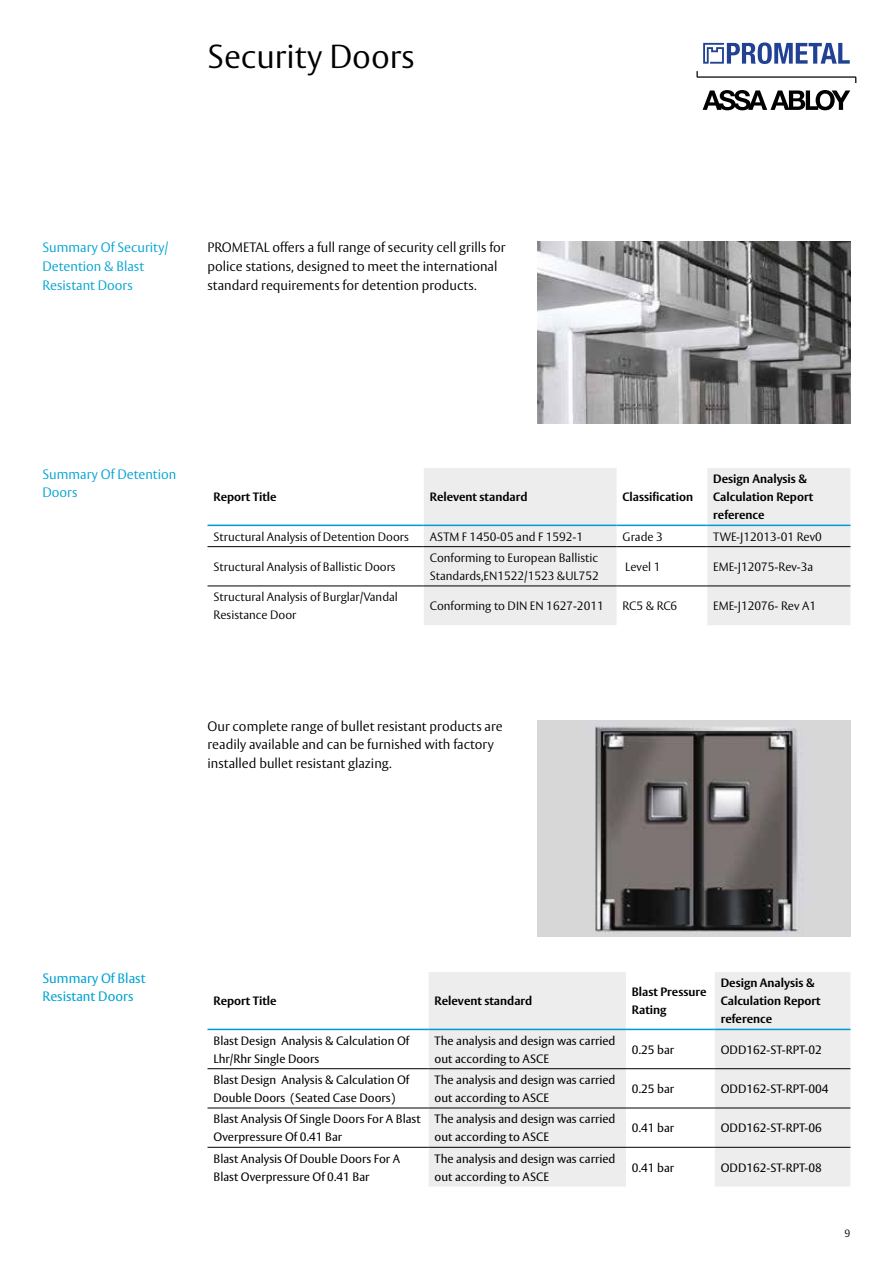
<style>
.page{position:relative;width:893px;height:1263px;background:#fff}
.page>*{position:absolute;margin:0;border:0;box-sizing:border-box;transform-origin:0 0}
.t1{font:300 33px "ASSA Vesta";color:#000}
.t2{font:300 13.5px/18.8px "ASSA Vesta";color:#000}
.t3{font:300 13.5px/18.8px "ASSA Vesta";color:#00a3d2}
.t4{font:13.5px/18.8px "ASSA Vesta";color:#00a3d2}
.t5{font:12px/18px "ASSA Vesta";color:#000}
.t6{font:300 12px/18px "ASSA Vesta";color:#000}
.t7{font:700 12px/18px "ASSA Vesta";color:#000}
.t8{font:300 10.5px "ASSA Vesta";color:#000}
</style>
<div class="page">
<img style="left:537px;top:242px;width:313px;height:182px">
<svg style="left:424px;top:468px;width:426px;height:157px;fill:#ededed"></svg>
<hr style="left:207px;top:546px;width:217px;height:1px;background:#000">
<hr style="left:424px;top:546px;width:193px;height:1px;background:#000">
<hr style="left:617px;top:546px;width:90px;height:1px;background:#000">
<hr style="left:707px;top:546px;width:143px;height:1px;background:#000">
<hr style="left:207px;top:585px;width:217px;height:1px;background:#000">
<hr style="left:424px;top:585px;width:193px;height:1px;background:#000">
<hr style="left:617px;top:585px;width:90px;height:1px;background:#000">
<hr style="left:707px;top:585px;width:143px;height:1px;background:#000">
<hr style="left:207px;top:525px;width:217px;height:1px;background:#0099d4">
<hr style="left:424px;top:525px;width:193px;height:1px;background:#0099d4">
<hr style="left:617px;top:525px;width:90px;height:1px;background:#0099d4">
<hr style="left:707px;top:525px;width:143px;height:1px;background:#0099d4">
<svg style="left:429px;top:972px;width:421px;height:214px;fill:#ededed"></svg>
<hr style="left:207px;top:1068px;width:222px;height:1px;background:#000">
<hr style="left:429px;top:1068px;width:197px;height:1px;background:#000">
<hr style="left:626px;top:1068px;width:89px;height:1px;background:#000">
<hr style="left:715px;top:1068px;width:135px;height:1px;background:#000">
<hr style="left:207px;top:1107px;width:222px;height:1px;background:#000">
<hr style="left:429px;top:1107px;width:197px;height:1px;background:#000">
<hr style="left:626px;top:1107px;width:89px;height:1px;background:#000">
<hr style="left:715px;top:1107px;width:135px;height:1px;background:#000">
<hr style="left:207px;top:1147px;width:222px;height:1px;background:#000">
<hr style="left:429px;top:1147px;width:197px;height:1px;background:#000">
<hr style="left:626px;top:1147px;width:89px;height:1px;background:#000">
<hr style="left:715px;top:1147px;width:135px;height:1px;background:#000">
<hr style="left:207px;top:1029px;width:222px;height:1px;background:#0099d4">
<hr style="left:429px;top:1029px;width:197px;height:1px;background:#0099d4">
<hr style="left:626px;top:1029px;width:89px;height:1px;background:#0099d4">
<hr style="left:715px;top:1029px;width:135px;height:1px;background:#0099d4">
<img style="left:537px;top:720px;width:313px;height:216px">
<svg style="left:696px;top:71px;width:160px;height:12px"></svg>
<svg style="left:703px;top:90px;width:147px;height:20px"></svg>
<svg style="left:703px;top:43px;width:147px;height:21px"></svg>
<h1 class="t1" style="left:207px;top:37px;width:209px">Security Doors</h1>
<p class="t3" style="left:43px;top:239px;width:127px">Summary Of Security/<br>Detention &amp; Blast<br>Resistant Doors</p>
<p class="t2" style="left:207px;top:239px;width:300px">PROMETAL offers a full range of security cell grills for police stations, designed to meet the international standard requirements for detention products.</p>
<p class="t3" style="left:43px;top:465px;width:135px">Summary Of Detention<br>Doors</p>
<p class="t7" style="left:213px;top:489px;width:65px">Report Title</p>
<p class="t7" style="left:430px;top:489px;width:99px">Relevent standard</p>
<p class="t7" style="left:623px;top:489px;width:72px">Classification</p>
<p class="t7" style="left:713px;top:471px;width:101px">Design Analysis &amp;<br>Calculation Report reference</p>
<p class="t6" style="left:213px;top:528px;width:197px">Structural Analysis of Detention Doors</p>
<p class="t6" style="left:430px;top:528px;width:155px">ASTM F 1450-05 and F 1592-1</p>
<p class="t6" style="left:623px;top:528px;width:42px">Grade 3</p>
<p class="t6" style="left:713px;top:528px;width:110px">TWE-J12013-01 Rev0</p>
<p class="t6" style="left:213px;top:558px;width:184px">Structural Analysis of Ballistic Doors</p>
<p class="t6" style="left:430px;top:549px;width:171px">Conforming to European Ballistic<br>Standards,EN1522/1523 &amp;UL752</p>
<p class="t6" style="left:625px;top:558px;width:37px">Level 1</p>
<p class="t6" style="left:713px;top:558px;width:101px">EME-J12075-Rev-3a</p>
<p class="t6" style="left:213px;top:588px;width:186px">Structural Analysis of Burglar/Vandal<br>Resistance Door</p>
<p class="t6" style="left:430px;top:597px;width:175px">Conforming to DIN EN 1627-2011</p>
<p class="t6" style="left:623px;top:597px;width:56px">RC5 &amp; RC6</p>
<p class="t6" style="left:713px;top:597px;width:104px">EME-J12076- Rev A1</p>
<p class="t2" style="left:207px;top:717px;width:297px">Our complete range of bullet resistant products are readily available and can be furnished with factory installed bullet resistant glazing.</p>
<p class="t4" style="left:43px;top:969px;width:105px">Summary Of Blast<br>Resistant Doors</p>
<p class="t7" style="left:213px;top:993px;width:65px">Report Title</p>
<p class="t7" style="left:435px;top:993px;width:99px">Relevent standard</p>
<p class="t7" style="left:632px;top:984px;width:76px">Blast Pressure<br>Rating</p>
<p class="t7" style="left:721px;top:975px;width:101px">Design Analysis &amp;<br>Calculation Report reference</p>
<p class="t5" style="left:213px;top:1032px;width:197px">Blast Design Analysis &amp; Calculation Of<br>Lhr/Rhr Single Doors</p>
<p class="t5" style="left:435px;top:1032px;width:182px">The analysis and design was carried out according to ASCE</p>
<p class="t5" style="left:632px;top:1041px;width:44px">0.25 bar</p>
<p class="t5" style="left:721px;top:1041px;width:102px">ODD162-ST-RPT-02</p>
<p class="t5" style="left:213px;top:1071px;width:197px">Blast Design Analysis &amp; Calculation Of<br>Double Doors (Seated Case Doors)</p>
<p class="t5" style="left:435px;top:1071px;width:182px">The analysis and design was carried out according to ASCE</p>
<p class="t5" style="left:632px;top:1080px;width:44px">0.25 bar</p>
<p class="t5" style="left:721px;top:1080px;width:109px">ODD162-ST-RPT-004</p>
<p class="t5" style="left:213px;top:1110px;width:209px">Blast Analysis Of Single Doors For A Blast<br>Overpressure Of 0.41 Bar</p>
<p class="t5" style="left:435px;top:1110px;width:182px">The analysis and design was carried out according to ASCE</p>
<p class="t5" style="left:632px;top:1119px;width:44px">0.41 bar</p>
<p class="t5" style="left:721px;top:1119px;width:102px">ODD162-ST-RPT-06</p>
<p class="t5" style="left:213px;top:1150px;width:188px">Blast Analysis Of Double Doors For A<br>Blast Overpressure Of 0.41 Bar</p>
<p class="t5" style="left:435px;top:1150px;width:182px">The analysis and design was carried out according to ASCE</p>
<p class="t5" style="left:632px;top:1159px;width:44px">0.41 bar</p>
<p class="t5" style="left:721px;top:1159px;width:102px">ODD162-ST-RPT-08</p>
<p class="t8" style="left:845px;top:1227px;width:7px">9</p>
</div>
